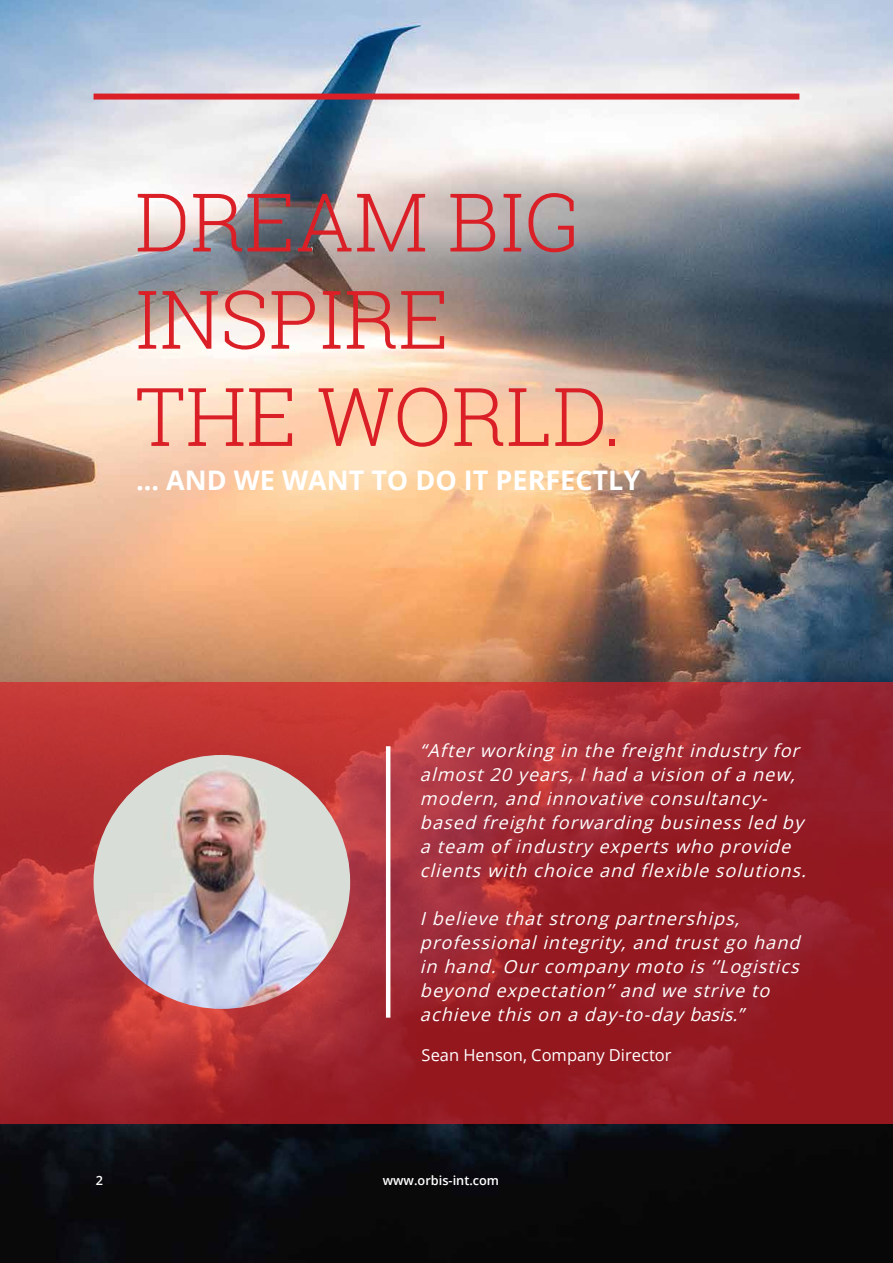
<style>
.page{position:relative;width:893px;height:1263px;background:#fff}
.page>*{position:absolute;margin:0;border:0;box-sizing:border-box;transform-origin:0 0}
.t1{font:300 81px/97.2px "Roboto Slab";color:#da1f27}
.t2{font:700 27px "Open Sans";color:#fff}
.t3{font:italic 18px/24px "Open Sans";color:#fff}
.t4{font:16.5px "Open Sans";color:#fff}
.t5{font:600 12.75px "Open Sans";color:#fff}
</style>
<div class="page">
<img style="left:0;top:0;width:893px;height:1263px">
<div style="left:94px;top:94px;width:705px;height:6px;background:#da1f27"></div>
<svg style="left:0;top:683px;width:893px;height:441px;background:#a2262d"></svg>
<img style="left:94px;top:755px;width:256px;height:254px">
<hr style="left:386px;top:746px;width:4px;height:272px;background:#fff">
<h1 class="t1" style="left:135px;top:171px;width:489px">DREAM BIG<br>INSPIRE<br>THE WORLD.</h1>
<h2 class="t2" style="left:136px;top:461px;width:506px">... AND WE WANT TO DO IT PERFECTLY</h2>
<p class="t3" style="left:420px;top:738px;width:393px">“Afterworking in the freightindustry for almost20 years,Ihad a vision ofa new, modern,and innovative consultancy&shy;based freightforwarding business led by a team ofindustry experts who provide clients with choice and flexible solutions.</p>
<p class="t3" style="left:420px;top:906px;width:387px">Ibelieve thatstrong partnerships, professionalintegrity,and trustgo hand in hand.Ourcompany moto is ‘’Logistics beyond expectation’’and we strive to achieve this on a day-to-day basis.”</p>
<p class="t4" style="left:422px;top:1043px;width:251px">Sean Henson, Company Director</p>
<p class="t5" style="left:96px;top:1171px;width:9px">2</p>
<p class="t5" style="left:383px;top:1171px;width:118px">www.orbis-int.com</p>
</div>
